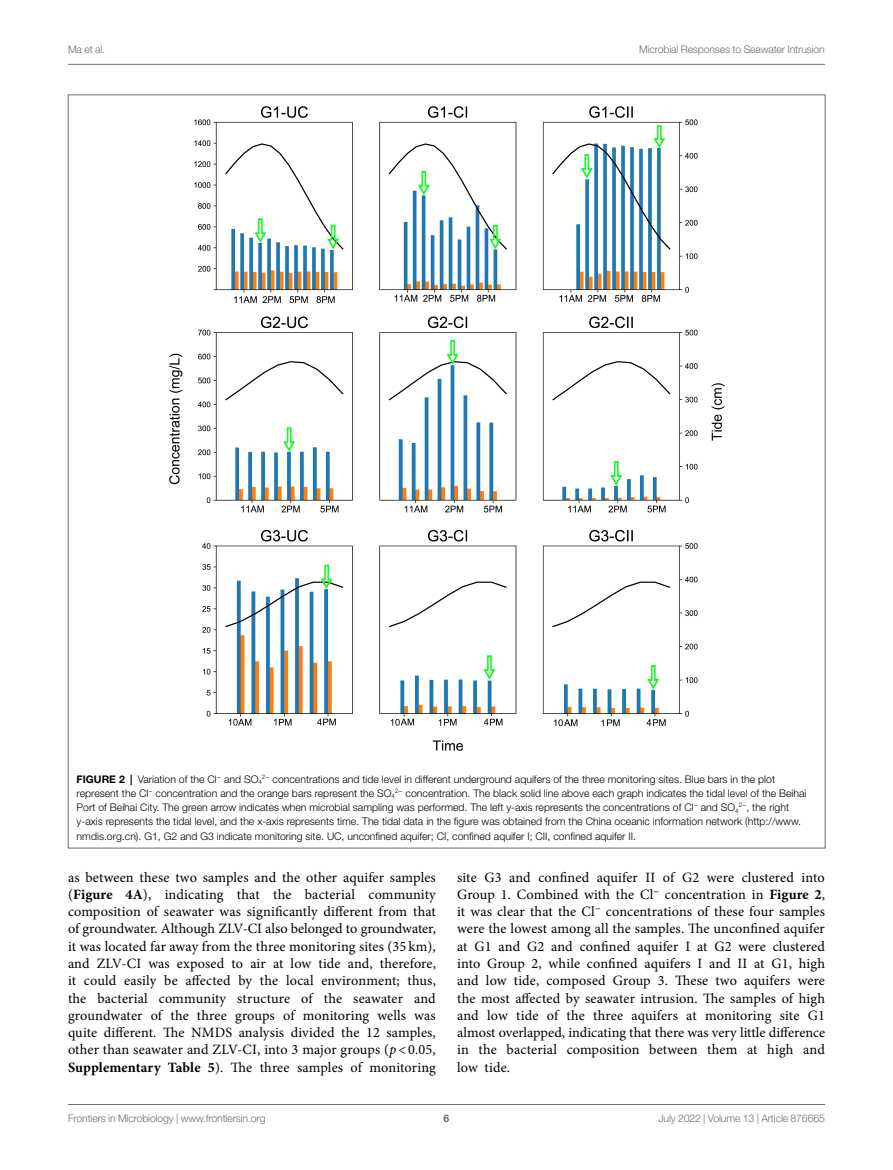
<style>
.page{position:relative;width:893px;height:1170px;background:#fff}
.page>*{position:absolute;margin:0;border:0;box-sizing:border-box;transform-origin:0 0}
.TEXT_FLUSH{font:14.25px/17.2px "Minion Pro";letter-spacing:.01em;color:#000;text-align:justify}
.FIG_LEG{font:300 10.5px/14.2px "Helvetica Neue LT Std";color:#000}
.t1{font:300 10.5px "Helvetica Neue LT Std";letter-spacing:-.015em;color:#6d6e71}
.t2{font:700 10.5px "Helvetica Neue LT Std";color:#6d6e71}
.s1{font-weight:700}
.s2{font-style:italic}
</style>
<div class="page">
<hr style="left:68px;top:64px;width:757px;height:1px;background:#6d6e71">
<hr style="left:68px;top:1104px;width:757px;height:1px;background:#6d6e71">
<img style="left:169px;top:106px;width:556px;height:645px">
<p class="t1" style="left:68px;top:42px;width:39px">Ma et al.</p>
<p class="t1" style="left:639px;top:42px;width:187px">Microbial Responses to Seawater Intrusion</p>
<p class="FIG_LEG" style="left:77px;top:771px;width:731px"><span class="s1">FIGURE 2 |</span> Variation of the Cl<sup>−</sup> and SO<sub>4</sub><sup>2</sup><sup>−</sup> concentrations and tide level in different underground aquifers of the three monitoring sites. Blue bars in the plot represent the Cl<sup>−</sup> concentration and the orange bars represent the SO<sub>4</sub><sup>2</sup><sup>−</sup> concentration. The black solid line above each graph indicates the tidal level of the Beihai Port of Beihai City. The green arrow indicates when microbial sampling was performed. The left y-axis represents the concentrations of Cl<sup>−</sup> and SO<sub>4</sub><sup>2</sup><sup>−</sup>, the right y-axis represents the tidal level, and the x-axis represents time. The tidal data in the figure was obtained from the China oceanic information network (http://www. nmdis.org.cn). G1, G2 and G3 indicate monitoring site. UC, unconfined aquifer; CI, confined aquifer I; CII, confined aquifer II.</p>
<p class="TEXT_FLUSH" style="left:68px;top:868px;width:369px">as between these two samples and the other aquifer samples (<span class="s1">Figure 4A</span>), indicating that the bacterial community composition of seawater was significantly different from that of groundwater. Although ZLV-CI also belonged to groundwater, it was located far away from the three monitoring sites (35 km), and ZLV-CI was exposed to air at low tide and, therefore, it could easily be affected by the local environment; thus, the bacterial community structure of the seawater and groundwater of the three groups of monitoring wells was quite different. The NMDS analysis divided the 12 samples, other than seawater and ZLV-CI, into 3 major groups (<span class="s2">p</span> &lt; 0.05, <span class="s1">Supplementary Table 5</span>). The three samples of monitoring</p>
<p class="TEXT_FLUSH" style="left:457px;top:868px;width:370px">site G3 and confined aquifer II of G2 were clustered into Group 1. Combined with the Cl<sup>−</sup> concentration in <span class="s1">Figure 2</span>, it was clear that the Cl<sup>−</sup> concentrations of these four samples were the lowest among all the samples. The unconfined aquifer at G1 and G2 and confined aquifer I at G2 were clustered into Group 2, while confined aquifers I and II at G1, high and low tide, composed Group 3. These two aquifers were the most affected by seawater intrusion. The samples of high and low tide of the three aquifers at monitoring site G1 almost overlapped, indicating that there was very little difference in the bacterial composition between them at high and low tide.</p>
<p class="t1" style="left:68px;top:1111px;width:199px">Frontiers in Microbiology | www.frontiersin.org</p>
<p class="t2" style="left:444px;top:1111px;width:7px">6</p>
<p class="t1" style="left:658px;top:1111px;width:168px">July 2022 | Volume 13 | Article 876665</p>
</div>
